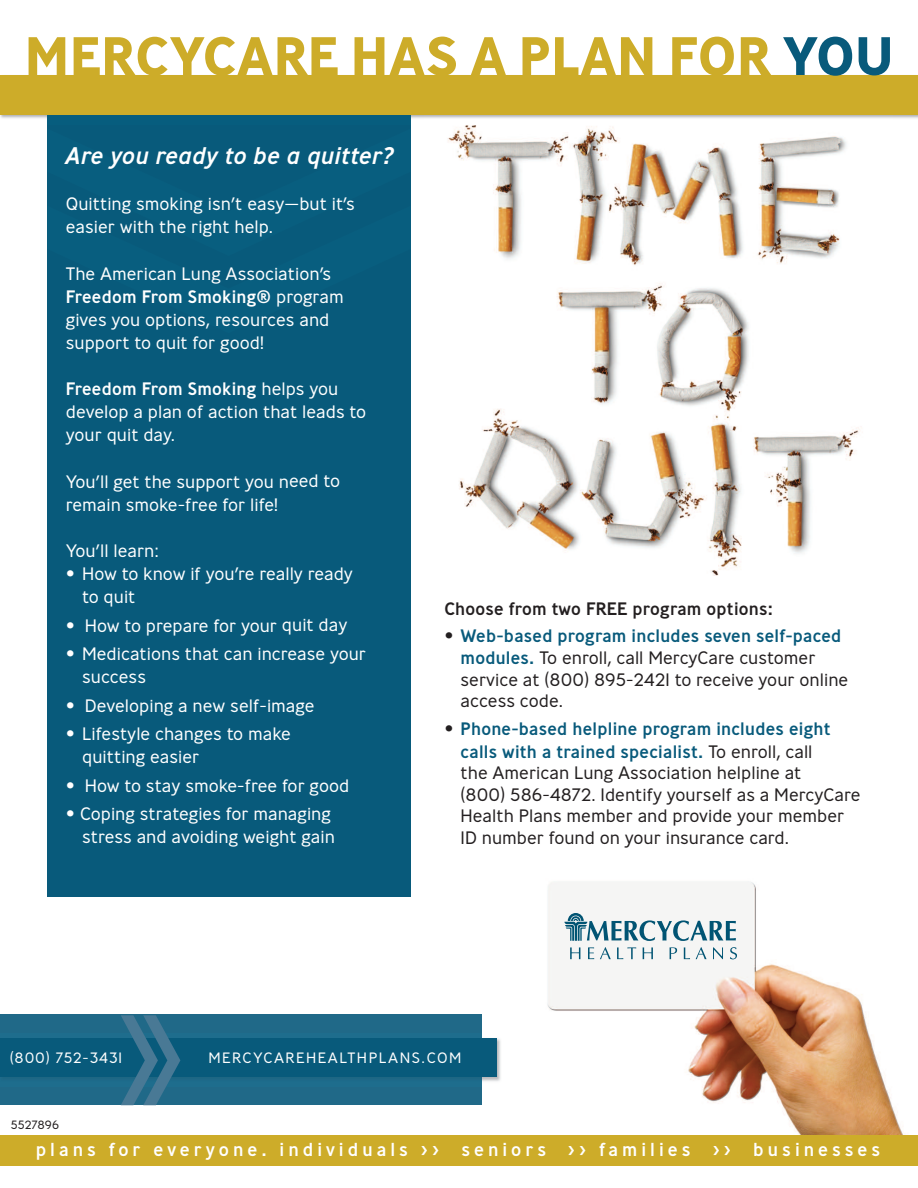
<style>
.page{position:relative;width:918px;height:1188px;background:#fff}
.page>*{position:absolute;margin:0;border:0;box-sizing:border-box;transform-origin:0 0}
.t1{font:700 54px "Ministry";color:#cdac29}
.t2{font:italic 500 24px "Ministry";color:#fff}
.t3{font:500 18.75px "Ministry";letter-spacing:.2em;color:#fff}
.t4{font:300 18px/23.1px "Ministry";color:#fff}
.t5{font:300 18px/21.8px "Ministry";color:#231f20}
.t6{font:500 18px "Ministry";color:#231f20}
.t7{font:300 15px "Ministry";letter-spacing:.1em;color:#fff}
.t8{font:300 15px "Ministry";letter-spacing:.05em;color:#fff}
.t9{font:300 12px "Ministry";color:#231f20}
.s1{color:#085a7b}
.s2{font-weight:500}
.s3{font-weight:500;color:#085a7b}
</style>
<div class="page">
<img style="left:448px;top:125px;width:411px;height:450px">
<img style="left:547px;top:881px;width:358px;height:254px">
<svg style="left:570px;top:947px;width:10px;height:12px"></svg>
<svg style="left:588px;top:947px;width:6px;height:12px"></svg>
<svg style="left:600px;top:947px;width:11px;height:12px"></svg>
<svg style="left:617px;top:947px;width:19px;height:12px"></svg>
<svg style="left:643px;top:947px;width:10px;height:12px"></svg>
<svg style="left:670px;top:947px;width:7px;height:12px"></svg>
<svg style="left:684px;top:947px;width:6px;height:12px"></svg>
<svg style="left:696px;top:947px;width:11px;height:12px"></svg>
<svg style="left:713px;top:947px;width:10px;height:12px"></svg>
<svg style="left:730px;top:947px;width:7px;height:12px"></svg>
<svg style="left:564px;top:913px;width:172px;height:28px"></svg>
<div style="left:47px;top:115px;width:364px;height:782px;background:#085a7b"></div>
<div style="left:0;top:75px;width:918px;height:40px;background:#cdac29"></div>
<div style="left:0;top:1135px;width:918px;height:30px;background:#cdac29"></div>
<div style="left:0;top:1015px;width:482px;height:90px;background:#206988"></div>
<img style="left:482px;top:1038px;width:19px;height:43px">
<div style="left:0;top:1038px;width:497px;height:39px;background:#085a7b"></div>
<svg style="left:121px;top:1015px;width:59px;height:90px"></svg>
<div style="left:3px;top:1052px;width:125px;height:20px;background:#085a7b"></div>
<h1 class="t1" style="left:24px;top:37px;width:871px">MERCYCARE HAS A PLAN FOR <span class="s1">YOU</span></h1>
<h2 class="t2" style="left:66px;top:147px;width:330px">Are you ready to be a quitter?</h2>
<p class="t4" style="left:66px;top:194px;width:291px">Quitting smoking isn’t easy—but it’s easier with the right help.</p>
<p class="t4" style="left:66px;top:264px;width:280px">The American Lung Association’s<br><span class="s2">Freedom From Smoking®</span> program gives you options, resources and support to quit for good!</p>
<p class="t4" style="left:66px;top:379px;width:302px"><span class="s2">Freedom From Smoking</span> helps you develop a plan of action that leads to your quit day.</p>
<p class="t4" style="left:66px;top:471px;width:276px">You’ll get the support you need to remain smoke-free for life!</p>
<p class="t4" style="left:66px;top:541px;width:95px">You’ll learn:</p>
<p class="t4" style="left:82px;top:564px;width:272px;text-indent:-16px">• How to know if you’re really ready to quit</p>
<p class="t4" style="left:66px;top:615px;width:283px">• How to prepare for your quit day</p>
<p class="t4" style="left:82px;top:644px;width:286px;text-indent:-16px">• Medications that can increase your success</p>
<p class="t4" style="left:66px;top:696px;width:250px">• Developing a new self-image</p>
<p class="t4" style="left:82px;top:724px;width:210px;text-indent:-16px">• Lifestyle changes to make quitting easier</p>
<p class="t4" style="left:66px;top:776px;width:285px">• How to stay smoke-free for good</p>
<p class="t4" style="left:66px;top:804px;width:271px;text-align:right">• Coping strategies for managing stress and avoiding weight gain</p>
<p class="t6" style="left:444px;top:602px;width:330px">Choose from two FREE program options:</p>
<p class="t5" style="left:461px;top:626px;width:389px;text-indent:-16px">• <span class="s3">Web-based program includes seven self-paced modules.</span> To enroll, call MercyCare customer service at (800) 895-2421 to receive your online access code.</p>
<p class="t5" style="left:461px;top:720px;width:401px;text-indent:-16px">• <span class="s3">Phone-based helpline program includes eight calls with a trained specialist.</span> To enroll, call<br>the American Lung Association helpline at<br>(800) 586-4872. Identify yourself as a MercyCare Health Plans member and provide your member ID number found on your insurance card.</p>
<p class="t8" style="left:10px;top:1052px;width:114px">(800) 752-3431</p>
<p class="t7" style="left:208px;top:1052px;width:254px">MERCYCAREHEALTHPLANS.COM</p>
<p class="t9" style="left:11px;top:1121px;width:50px">5527896</p>
<p class="t3" style="left:36px;top:1143px;width:846px">plans for everyone. individuals &gt;&gt; seniors &gt;&gt; families &gt;&gt; businesses</p>
</div>
